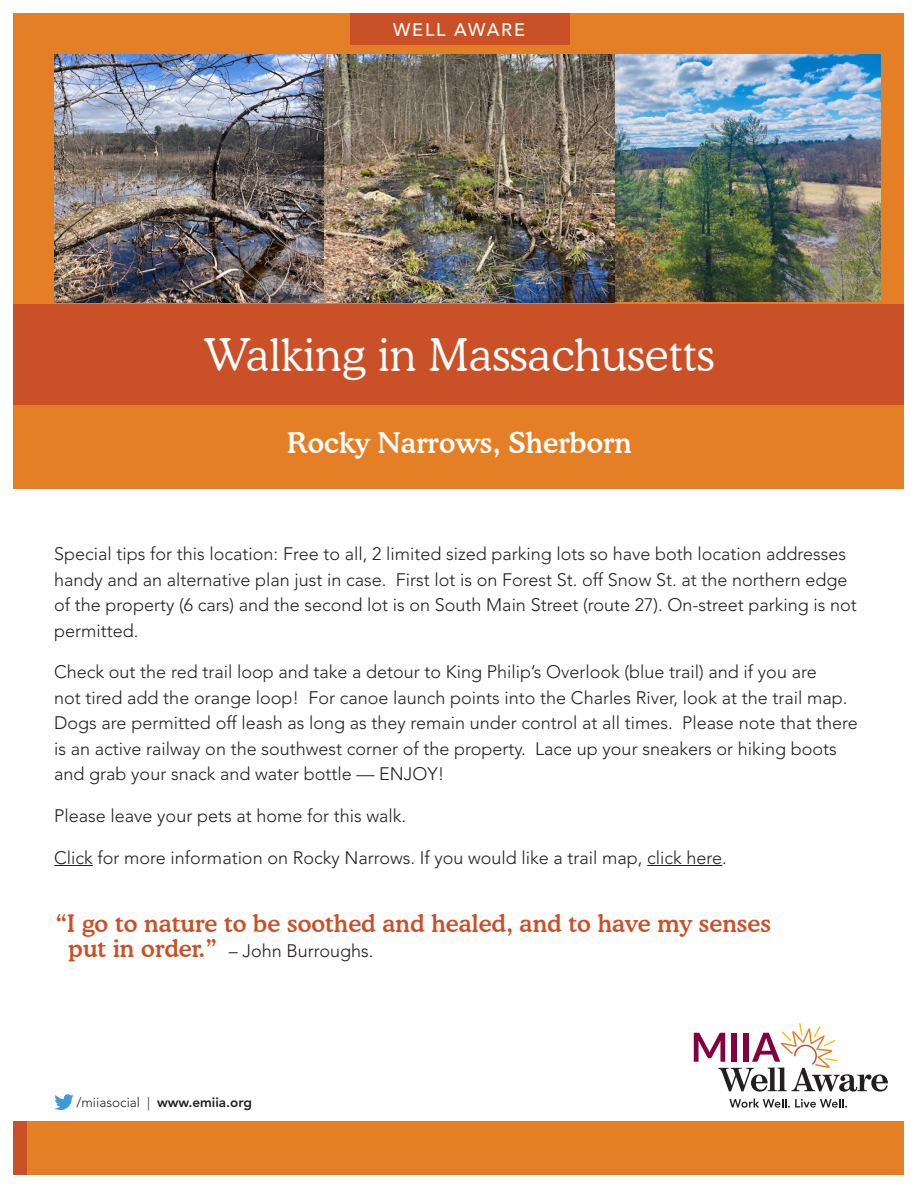
<style>
.page{position:relative;width:918px;height:1188px;background:#fff}
.page>*{position:absolute;margin:0;border:0;box-sizing:border-box;transform-origin:0 0}
.t1{font:300 45px "Cooper BT";letter-spacing:.01em;color:#fff}
.Bold_Sub{font:500 28.5px "Cooper BT";letter-spacing:.005em;color:#fff}
.new_text{font:500 24px "Cooper BT";color:#ca5027}
.new_text-2{font:300 18px/25.5px "Avenir LT Std";color:#231f20}
.t2{font:500 18px "Avenir LT Std";letter-spacing:.1em;color:#fff}
.t3{font:800 13.5px "Avenir LT Std";color:#231f20}
.s1{font-family:"Cooper BT";font-weight:500;font-size:24px;color:#ca5027}
.s2{font-weight:300}
</style>
<div class="page">
<svg style="left:729px;top:1099px;width:118px;height:9px"></svg>
<svg style="left:694px;top:1023px;width:194px;height:69px"></svg>
<svg style="left:54px;top:1094px;width:20px;height:16px"></svg>
<hr style="left:54px;top:865px;width:39px;height:1px;background:#231f20">
<hr style="left:647px;top:865px;width:75px;height:1px;background:#231f20">
<div style="left:14px;top:14px;width:890px;height:475px;background:#e57f25"></div>
<div style="left:14px;top:304px;width:890px;height:101px;background:#ca5027"></div>
<div style="left:14px;top:1121px;width:890px;height:53px;background:#e57f25"></div>
<div style="left:14px;top:1121px;width:13px;height:53px;background:#ca5027"></div>
<img style="left:54px;top:54px;width:556px;height:248px">
<div style="left:350px;top:14px;width:220px;height:31px;background:#ca5027"></div>
<img style="left:610px;top:54px;width:270px;height:248px">
<p class="t2" style="left:393px;top:19px;width:133px">WELL AWARE</p>
<p class="t1" style="left:204px;top:328px;width:512px">Walking in Massachusetts</p>
<p class="Bold_Sub" style="left:287px;top:425px;width:346px">Rocky Narrows, Sherborn</p>
<p class="new_text-2" style="left:54px;top:541px;width:804px">Special tips for this location: Free to all, 2 limited sized parking lots so have both location addresses handy and an alternative plan just in case. First lot is on Forest St. off Snow St. at the northern edge of the property (6 cars) and the second lot is on South Main Street (route 27). On-street parking is not permitted.</p>
<p class="new_text-2" style="left:54px;top:659px;width:805px">Check out the red trail loop and take a detour to King Philip’s Overlook (blue trail) and if you are<br>not tired add the orange loop! For canoe launch points into the Charles River, look at the trail map.<br>Dogs are permitted off leash as long as they remain under control at all times. Please note that there is an active railway on the southwest corner of the property. Lace up your sneakers or hiking boots and grab your snack and water bottle — ENJOY!</p>
<p class="new_text-2" style="left:54px;top:803px;width:353px">Please leave your pets at home for this walk.</p>
<p class="new_text-2" style="left:54px;top:845px;width:674px">Click for more information on Rocky Narrows. If you would like a trail map, click here.</p>
<p class="new_text" style="left:55px;top:909px;width:717px">“I go to nature to be soothed and healed, and to have my senses</p>
<p class="new_text-2" style="left:69px;top:939px;width:306px"><span class="s1">put in order.”</span> – John Burroughs.</p>
<p class="t3" style="left:76px;top:1095px;width:177px"><span class="s2">/miiasocial |</span> www.emiia.org</p>
</div>
